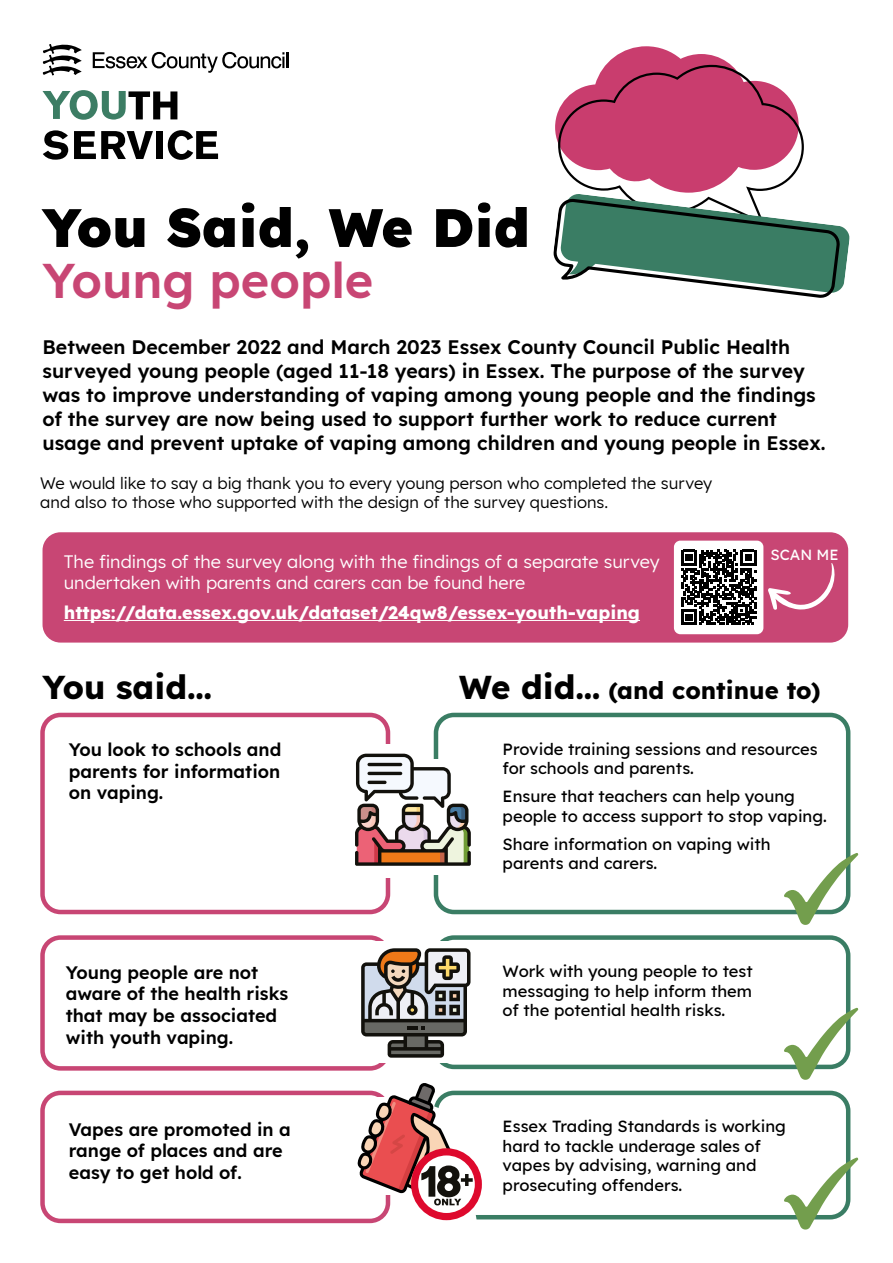
<style>
.page{position:relative;width:893px;height:1263px;background:#fff}
.page>*{position:absolute;margin:0;border:0;box-sizing:border-box;transform-origin:0 0}
.t1{font:800 54px "Lexend";color:#000}
.Sub_title{font:600 48.6px "Lexend";color:#c84674}
.t2{font:700 33px "Lexend";color:#000}
.t3{font:700 24px "Lexend";color:#000}
.Intro{font:600 19.5px/24px "Lexend";color:#000}
.Large_Bold{font:600 18px/21.6px "Lexend";color:#000}
.Body{font:18px/21px "Lexend";color:#fff}
.Body-2{font:700 18px "Lexend";color:#fff}
.Body-3{font:500 16.5px/19.5px "Lexend";color:#000}
.Body-4{font:16.5px/19.5px "Lexend";color:#000}
.t4{font:500 15px "Lexend";color:#fff}
.s1{font-size:33px}
</style>
<div class="page">
<svg style="left:43px;top:44px;width:39px;height:32px"></svg>
<svg style="left:93px;top:52px;width:195px;height:21px"></svg>
<svg style="left:43px;top:90px;width:134px;height:30px"></svg>
<svg style="left:43px;top:130px;width:25px;height:30px"></svg>
<svg style="left:74px;top:131px;width:79px;height:28px"></svg>
<div style="left:156px;top:131px;width:7px;height:28px;background:#000"></div>
<svg style="left:168px;top:130px;width:50px;height:30px"></svg>
<svg style="left:554px;top:46px;width:296px;height:252px"></svg>
<div style="left:43px;top:532px;width:805px;height:111px;background:#c84674;border-radius:18px"></div>
<hr style="left:64px;top:620px;width:576px;height:1px;background:#fff">
<div style="left:674px;top:541px;width:89px;height:93px;background:#fff;border-radius:6px"></div>
<svg style="left:681px;top:550px;width:75px;height:75px"></svg>
<svg style="left:768px;top:563px;width:67px;height:47px"></svg>
<div style="left:40px;top:713px;width:350px;height:201px;border:4px solid #c84674;border-radius:18px"></div>
<div style="left:40px;top:935px;width:350px;height:136px;border:4px solid #c84674;border-radius:18px"></div>
<div style="left:40px;top:1091px;width:350px;height:132px;border:4px solid #c84674;border-radius:18px"></div>
<div style="left:434px;top:713px;width:416px;height:201px;border:4px solid #3a7d64;border-radius:18px"></div>
<svg style="left:784px;top:853px;width:74px;height:72px"></svg>
<div style="left:434px;top:935px;width:416px;height:134px;border:4px solid #3a7d64;border-radius:18px"></div>
<svg style="left:784px;top:1008px;width:74px;height:72px"></svg>
<div style="left:434px;top:1091px;width:416px;height:128px;border:4px solid #3a7d64;border-radius:18px"></div>
<svg style="left:784px;top:1157px;width:74px;height:72px"></svg>
<div style="left:428px;top:759px;width:15px;height:115px;background:#fff"></div>
<div style="left:380px;top:744px;width:15px;height:134px;background:#fff"></div>
<svg style="left:355px;top:754px;width:116px;height:112px"></svg>
<div style="left:367px;top:941px;width:92px;height:122px;background:#fff"></div>
<svg style="left:361px;top:948px;width:109px;height:110px;background:#8a8782"></svg>
<div style="left:411px;top:1148px;width:71px;height:72px;border:7px solid #de092d;border-radius:50%"></div>
<svg style="left:358px;top:1083px;width:119px;height:140px"></svg>
<h1 class="t1" style="left:43px;top:182px;width:489px">You Said, We Did</h1>
<h2 class="Sub_title" style="left:43px;top:244px;width:332px">Young people</h2>
<p class="Intro" style="left:43px;top:333px;width:784px">Between December 2022 and March 2023 Essex County Council Public Health surveyed young people (aged 11-18 years) in Essex. The purpose of the survey was to improve understanding of vaping among young people and the findings of the survey are now being used to support further work to reduce current usage and prevent uptake of vaping among children and young people in Essex.</p>
<p class="Body-4" style="left:40px;top:472px;width:673px">We would like to say a big thank you to every young person who completed the survey and also to those who supported with the design of the survey questions.</p>
<p class="Body" style="left:64px;top:550px;width:597px">The findings of the survey along with the findings of a separate survey undertaken with parents and carers can be found here</p>
<p class="Body-2" style="left:64px;top:598px;width:578px">https://data.essex.gov.uk/dataset/24qw8/essex-youth-vaping</p>
<p class="t4" style="left:770px;top:544px;width:70px">SCAN ME</p>
<h3 class="t2" style="left:43px;top:661px;width:171px">You said…</h3>
<p class="Large_Bold" style="left:69px;top:738px;width:214px;text-align:justify">You look to schools and parents for information on vaping.</p>
<p class="Large_Bold" style="left:66px;top:960px;width:224px">Young people are not aware of the health risks that may be associated with youth vaping.</p>
<p class="Large_Bold" style="left:69px;top:1117px;width:223px">Vapes are promoted in a range of places and are easy to get hold of.</p>
<h3 class="t3" style="left:459px;top:671px;width:363px"><span class="s1">We did…</span> (and continue to)</h3>
<p class="Body-3" style="left:503px;top:738px;width:317px">Provide training sessions and resources for schools and parents.</p>
<p class="Body-3" style="left:503px;top:786px;width:326px">Ensure that teachers can help young people to access support to stop vaping.</p>
<p class="Body-3" style="left:503px;top:833px;width:269px">Share information on vaping with parents and carers.</p>
<p class="Body-3" style="left:503px;top:961px;width:252px;text-align:justify">Work with young people to test messaging to help inform them of the potential health risks.</p>
<p class="Body-3" style="left:503px;top:1115px;width:285px">Essex Trading Standards is working hard to tackle underage sales of vapes by advising, warning and prosecuting offenders.</p>
</div>
